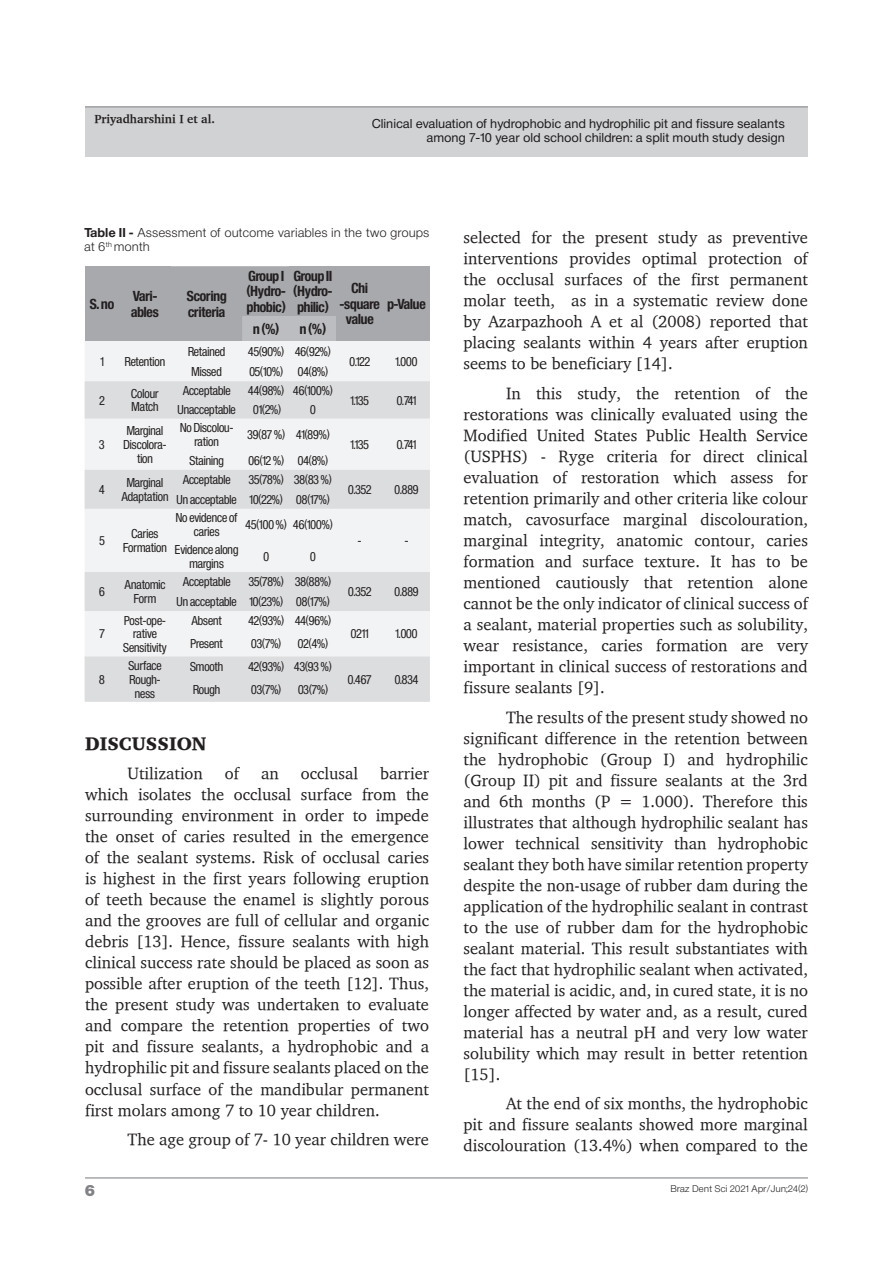
<style>
.page{position:relative;width:893px;height:1263px;background:#fff}
.page>*{position:absolute;margin:0;border:0;box-sizing:border-box;transform-origin:0 0}
.t1{font:900 18.75px "Charter";color:#231f20}
.t2{font:16.5px/21px "Charter";color:#231f20;text-align:justify}
.t3{font:15px "Sh Europa Nr 2 Ultra";color:#808285}
.t4{font:700 13.5px/15.5px "Sh Europa Nr 2 Con";color:#231f20}
.t5{font:12px/13.8px "Sh Europa Nr 2 Con";color:#231f20;text-align:center}
.t6{font:12px/14.4px "Sh Europa Nr 2";letter-spacing:.05em;color:#231f20;text-align:right}
.t7{font:12px/14.4px "Sh Europa Nr 2 Light";letter-spacing:.05em;color:#231f20}
.t8{font:700 12px "Charter";color:#231f20}
.t9{font:9px "Sh Europa Nr 2 Light";letter-spacing:.05em;color:#231f20}
.s1{font-family:"Sh Europa Nr 2";font-weight:700}
</style>
<div class="page">
<div style="left:85px;top:107px;width:723px;height:50px;background:#d1d2d4"></div>
<hr style="left:85px;top:106px;width:723px;height:1px;background:#808285">
<hr style="left:85px;top:1177px;width:723px;height:1px;background:#808285">
<div style="left:85px;top:266px;width:34px;height:75px;background:#a8a9ad"></div>
<div style="left:119px;top:266px;width:52px;height:75px;background:#a8a9ad"></div>
<div style="left:171px;top:266px;width:119px;height:75px;background:#a8a9ad"></div>
<div style="left:290px;top:266px;width:46px;height:50px;background:#a8a9ad"></div>
<div style="left:336px;top:266px;width:47px;height:75px;background:#a8a9ad"></div>
<div style="left:383px;top:266px;width:47px;height:75px;background:#a8a9ad"></div>
<div style="left:243px;top:316px;width:47px;height:25px;background:#bcbdc0"></div>
<div style="left:290px;top:316px;width:46px;height:25px;background:#bcbdc0"></div>
<div style="left:85px;top:341px;width:345px;height:40px;background:#f2f3f4"></div>
<svg style="left:85px;top:381px;width:345px;height:321px"></svg>
<p class="t8" style="left:94px;top:111px;width:122px">Priyadharshini I et al.</p>
<p class="t6" style="left:372px;top:116px;width:414px">Clinical evaluation of hydrophobic and hydrophilic pit and fissure sealants among 7-10 year old school children: a split mouth study design</p>
<p class="t7" style="left:85px;top:225px;width:346px"><span class="s1">Table II -</span> Assessment of outcome variables in the two groups at 6<sup>th</sup> month</p>
<p class="t4" style="left:90px;top:296px;width:26px">S. no</p>
<p class="t4" style="left:131px;top:288px;width:29px">Vari&shy;ables</p>
<p class="t4" style="left:187px;top:288px;width:41px">Scoring criteria</p>
<p class="t4" style="left:247px;top:268px;width:40px">Group I (Hydro&shy;phobic)</p>
<p class="t4" style="left:294px;top:268px;width:40px;text-align:justify">Group II (Hydro&shy;philic)</p>
<p class="t4" style="left:340px;top:281px;width:41px;text-align:center">Chi -square value</p>
<p class="t4" style="left:253px;top:321px;width:27px">n (%)</p>
<p class="t4" style="left:300px;top:321px;width:27px">n (%)</p>
<p class="t4" style="left:387px;top:296px;width:40px">p-Value</p>
<p class="t5" style="left:100px;top:354px;width:5px">1</p>
<p class="t5" style="left:125px;top:354px;width:42px">Retention</p>
<p class="t5" style="left:188px;top:345px;width:39px">Retained</p>
<p class="t5" style="left:248px;top:345px;width:84px">45(90%) 46(92%)</p>
<p class="t5" style="left:191px;top:365px;width:32px">Missed</p>
<p class="t5" style="left:249px;top:365px;width:80px">05(10%) 04(8%)</p>
<p class="t5" style="left:99px;top:393px;width:7px">2</p>
<p class="t5" style="left:131px;top:386px;width:29px;text-align:left">Colour<br>Match</p>
<p class="t5" style="left:183px;top:384px;width:49px">Acceptable</p>
<p class="t5" style="left:248px;top:384px;width:86px">44(98%) 46(100%)</p>
<p class="t5" style="left:177px;top:402px;width:60px">Unacceptable</p>
<p class="t5" style="left:253px;top:402px;width:29px">01(2%)</p>
<p class="t5" style="left:310px;top:402px;width:7px">0</p>
<p class="t5" style="left:99px;top:438px;width:7px">3</p>
<p class="t5" style="left:124px;top:424px;width:44px">Marginal<br>Discolora&shy;tion</p>
<p class="t5" style="left:180px;top:421px;width:55px">No Discolou&shy;ration</p>
<p class="t5" style="left:247px;top:428px;width:84px">39(87 %) 41(89%)</p>
<p class="t5" style="left:189px;top:453px;width:36px">Staining</p>
<p class="t5" style="left:248px;top:453px;width:81px">06(12 %) 04(8%)</p>
<p class="t5" style="left:99px;top:483px;width:7px">4</p>
<p class="t5" style="left:122px;top:476px;width:48px">Marginal<br>Adaptation</p>
<p class="t5" style="left:183px;top:473px;width:49px">Acceptable</p>
<p class="t5" style="left:249px;top:473px;width:84px">35(78%) 38(83 %)</p>
<p class="t5" style="left:177px;top:492px;width:155px">Un acceptable 10(22%) 08(17%)</p>
<p class="t5" style="left:99px;top:534px;width:7px">5</p>
<p class="t5" style="left:123px;top:527px;width:45px">Caries<br>Formation</p>
<p class="t5" style="left:176px;top:511px;width:63px">No evidence of caries</p>
<p class="t5" style="left:246px;top:518px;width:88px">45(100 %) 46(100%)</p>
<p class="t5" style="left:175px;top:543px;width:65px">Evidence along margins</p>
<p class="t5" style="left:263px;top:550px;width:7px">0</p>
<p class="t5" style="left:310px;top:550px;width:7px">0</p>
<p class="t5" style="left:99px;top:585px;width:7px">6</p>
<p class="t5" style="left:125px;top:578px;width:42px">Anatomic<br>Form</p>
<p class="t5" style="left:183px;top:575px;width:49px">Acceptable</p>
<p class="t5" style="left:249px;top:575px;width:84px">35(78%) 38(88%)</p>
<p class="t5" style="left:177px;top:595px;width:155px">Un acceptable 10(23%) 08(17%)</p>
<p class="t5" style="left:99px;top:627px;width:7px">7</p>
<p class="t5" style="left:99px;top:672px;width:7px">8</p>
<p class="t5" style="left:123px;top:613px;width:45px">Post-ope&shy;rative<br>Sensitivity</p>
<p class="t5" style="left:191px;top:614px;width:32px">Absent</p>
<p class="t5" style="left:248px;top:614px;width:84px">42(93%) 44(96%)</p>
<p class="t5" style="left:190px;top:637px;width:34px">Present</p>
<p class="t5" style="left:251px;top:637px;width:31px">03(7%)</p>
<p class="t5" style="left:298px;top:637px;width:31px">02(4%)</p>
<p class="t5" style="left:128px;top:659px;width:35px">Surface<br>Rough&shy;ness</p>
<p class="t5" style="left:190px;top:659px;width:35px">Smooth</p>
<p class="t5" style="left:248px;top:659px;width:85px">42(93%) 43(93 %)</p>
<p class="t5" style="left:193px;top:682px;width:29px">Rough</p>
<p class="t5" style="left:251px;top:682px;width:31px">03(7%)</p>
<p class="t5" style="left:298px;top:682px;width:31px">03(7%)</p>
<p class="t5" style="left:349px;top:354px;width:22px">0.122</p>
<p class="t5" style="left:395px;top:354px;width:23px">1.000</p>
<p class="t5" style="left:350px;top:393px;width:20px">1.135</p>
<p class="t5" style="left:397px;top:393px;width:21px">0.741</p>
<p class="t5" style="left:350px;top:438px;width:20px">1.135</p>
<p class="t5" style="left:397px;top:438px;width:21px">0.741</p>
<p class="t5" style="left:348px;top:483px;width:25px">0.352</p>
<p class="t5" style="left:394px;top:483px;width:26px">0.889</p>
<p class="t5" style="left:358px;top:534px;width:5px">-</p>
<p class="t5" style="left:405px;top:534px;width:5px">-</p>
<p class="t5" style="left:348px;top:585px;width:25px">0.352</p>
<p class="t5" style="left:394px;top:585px;width:26px">0.889</p>
<p class="t5" style="left:351px;top:627px;width:19px">0211</p>
<p class="t5" style="left:396px;top:627px;width:23px">1.000</p>
<p class="t5" style="left:348px;top:672px;width:25px">0.467</p>
<p class="t5" style="left:395px;top:672px;width:25px">0.834</p>
<p class="t1" style="left:85px;top:732px;width:123px">DISCUSSION</p>
<p class="t2" style="left:128px;top:763px;width:77px">Utilization</p>
<p class="t2" style="left:225px;top:763px;width:16px">of</p>
<p class="t2" style="left:261px;top:763px;width:19px">an</p>
<p class="t2" style="left:301px;top:763px;width:59px">occlusal</p>
<p class="t2" style="left:85px;top:763px;width:346px;text-indent:295px">barrier which isolates the occlusal surface from the surrounding environment in order to impede the onset of caries resulted in the emergence of the sealant systems. Risk of occlusal caries is highest in the first years following eruption of teeth because the enamel is slightly porous and the grooves are full of cellular and organic debris [13]. Hence, fissure sealants with high clinical success rate should be placed as soon as possible after eruption of the teeth [12]. Thus, the present study was undertaken to evaluate and compare the retention properties of two pit and fissure sealants, a hydrophobic and a hydrophilic pit and fissure sealants placed on the occlusal surface of the mandibular permanent first molars among 7 to 10 year children.</p>
<p class="t2" style="left:128px;top:1128px;width:303px">The age group of 7- 10 year children were</p>
<p class="t2" style="left:463px;top:227px;width:346px">selected for the present study as preventive interventions provides optimal protection of the occlusal surfaces of the first permanent molar teeth, as in a systematic review done by Azarpazhooh A et al (2008) reported that placing sealants within 4 years after eruption seems to be beneficiary [14].</p>
<p class="t2" style="left:463px;top:382px;width:346px;text-indent:43px">In this study, the retention of the restorations was clinically evaluated using the Modified United States Public Health Service (USPHS) - Ryge criteria for direct clinical evaluation of restoration which assess for retention primarily and other criteria like colour match, cavosurface marginal discolouration, marginal integrity, anatomic contour, caries formation and surface texture. It has to be mentioned cautiously that retention alone cannot be the only indicator of clinical success of a sealant, material properties such as solubility, wear resistance, caries formation are very important in clinical success of restorations and fissure sealants [9].</p>
<p class="t2" style="left:463px;top:706px;width:346px;text-indent:43px">The results of the present study showed no significant difference in the retention between the hydrophobic (Group I) and hydrophilic (Group II) pit and fissure sealants at the 3rd and 6th months (P = 1.000). Therefore this illustrates that although hydrophilic sealant has lower technical sensitivity than hydrophobic sealant they both have similar retention property despite the non-usage of rubber dam during the application of the hydrophilic sealant in contrast to the use of rubber dam for the hydrophobic sealant material. This result substantiates with the fact that hydrophilic sealant when activated, the material is acidic, and, in cured state, it is no longer affected by water and, as a result, cured material has a neutral pH and very low water solubility which may result in better retention [15].</p>
<p class="t2" style="left:463px;top:1093px;width:346px;text-indent:43px">At the end of six months, the hydrophobic pit and fissure sealants showed more marginal discolouration (13.4%) when compared to the</p>
<p class="t3" style="left:85px;top:1182px;width:11px">6</p>
<p class="t9" style="left:671px;top:1183px;width:139px">Braz Dent Sci 2021 Apr/Jun;24(2)</p>
</div>
